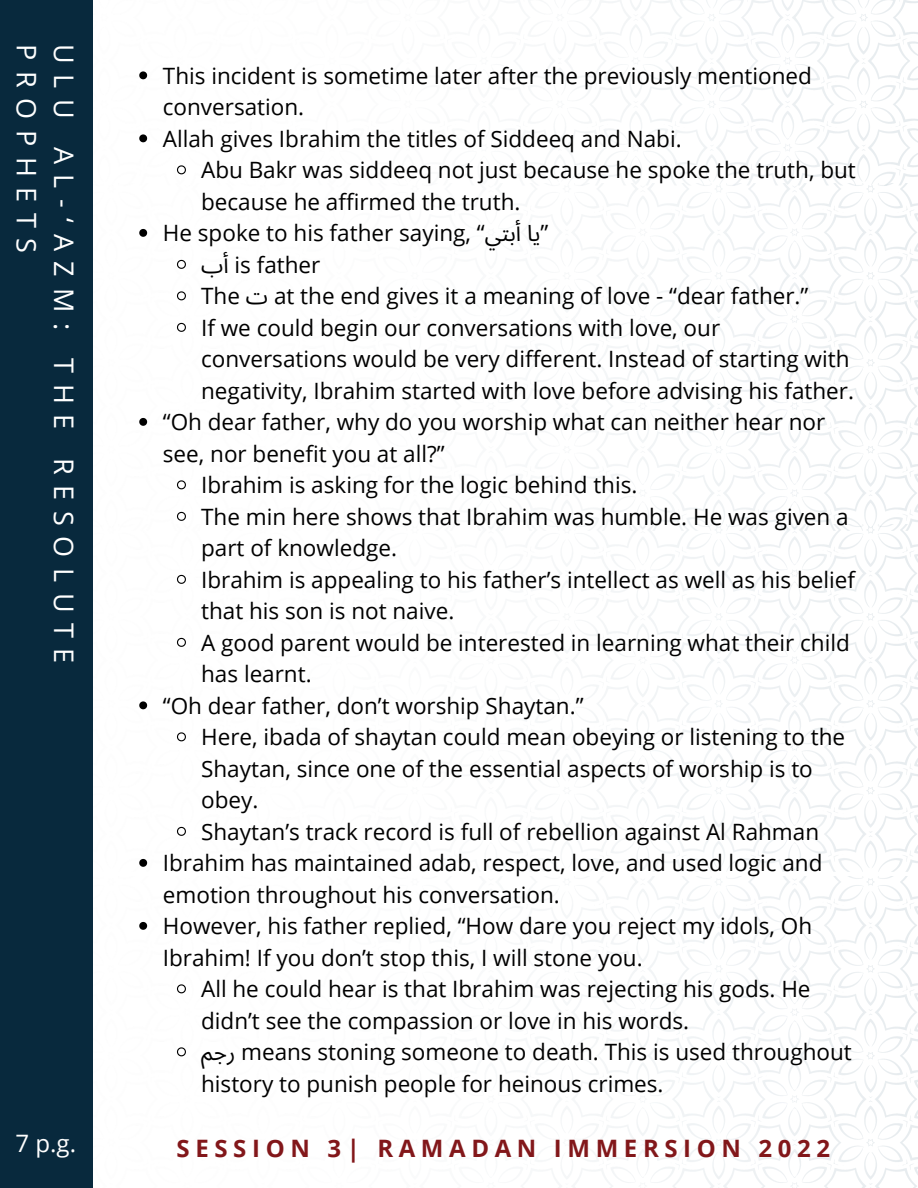
<style>
.page{position:relative;width:918px;height:1188px;background:#fff}
.page>*{position:absolute;margin:0;border:0;box-sizing:border-box;transform-origin:0 0}
.t1{font:27px/37px "Open Sans";letter-spacing:.395em;color:#fff}
.t2{font:700 24px "Open Sans";letter-spacing:.235em;color:#82171a}
.t3{font:24px "Open Sans";color:#fff}
.t4{font:22.5px/31.5px "Open Sans";color:#000}
.t5{font:22.5px "Noto Sans Arabic";color:#000}
.s1{font-family:"Noto Sans Arabic"}
</style>
<div class="page">
<img style="left:92px;top:535px;width:826px;height:653px">
<img style="left:92px;top:190px;width:826px;height:345px">
<img style="left:92px;top:0;width:826px;height:190px">
<div style="left:0;top:0;width:92px;height:1188px;background:#08293d"></div>
<svg style="left:139px;top:71px;width:8px;height:8px"></svg>
<svg style="left:139px;top:134px;width:8px;height:8px"></svg>
<svg style="left:176px;top:165px;width:11px;height:10px"></svg>
<svg style="left:139px;top:229px;width:8px;height:8px"></svg>
<svg style="left:176px;top:259px;width:11px;height:11px"></svg>
<svg style="left:176px;top:291px;width:11px;height:10px"></svg>
<svg style="left:176px;top:322px;width:11px;height:11px"></svg>
<svg style="left:139px;top:418px;width:8px;height:8px"></svg>
<svg style="left:176px;top:480px;width:11px;height:10px"></svg>
<svg style="left:176px;top:511px;width:11px;height:11px"></svg>
<svg style="left:176px;top:574px;width:11px;height:11px"></svg>
<svg style="left:176px;top:637px;width:11px;height:11px"></svg>
<svg style="left:139px;top:701px;width:8px;height:8px"></svg>
<svg style="left:176px;top:732px;width:11px;height:10px"></svg>
<svg style="left:176px;top:826px;width:11px;height:11px"></svg>
<svg style="left:139px;top:859px;width:8px;height:8px"></svg>
<svg style="left:139px;top:922px;width:8px;height:8px"></svg>
<svg style="left:176px;top:984px;width:11px;height:10px"></svg>
<svg style="left:176px;top:1047px;width:11px;height:10px"></svg>
<p class="t1" style="left:83px;top:44px;width:621px;rotate:90deg">ULU AL-‘AZM: THE RESOLUTE<br>PROPHETS</p>
<p class="t4" style="left:163px;top:59px;width:651px">This incident is sometime later after the previously mentioned conversation.</p>
<p class="t4" style="left:163px;top:122px;width:520px">Allah gives Ibrahim the titles of Siddeeq and Nabi.</p>
<p class="t4" style="left:201px;top:154px;width:656px">Abu Bakr was siddeeq not just because he spoke the truth, but because he affirmed the truth.</p>
<p class="t4" style="left:163px;top:217px;width:387px">He spoke to his father saying, “<span class="s1">ي أبت يا</span> “</p>
<p class="t5" style="left:223px;top:252px;width:7px">أ</p>
<p class="t4" style="left:201px;top:248px;width:121px"><span class="s1">ب</span> is father</p>
<p class="t4" style="left:201px;top:280px;width:609px">The <span class="s1">ت</span> at the end gives it a meaning of love - “dear father.”</p>
<p class="t4" style="left:201px;top:311px;width:654px">If we could begin our conversations with love, our conversations would be very different. Instead of starting with negativity, Ibrahim started with love before advising his father.</p>
<p class="t4" style="left:163px;top:406px;width:664px">“Oh dear father, why do you worship what can neither hear nor see, nor benefit you at all?”</p>
<p class="t4" style="left:201px;top:469px;width:438px">Ibrahim is asking for the logic behind this.</p>
<p class="t4" style="left:201px;top:500px;width:649px">The min here shows that Ibrahim was humble. He was given a part of knowledge.</p>
<p class="t4" style="left:201px;top:563px;width:655px">Ibrahim is appealing to his father’s intellect as well as his belief that his son is not naive.</p>
<p class="t4" style="left:201px;top:626px;width:650px">A good parent would be interested in learning what their child has learnt.</p>
<p class="t4" style="left:163px;top:689px;width:422px">“Oh dear father, don’t worship Shaytan.”</p>
<p class="t4" style="left:201px;top:721px;width:646px">Here, ibada of shaytan could mean obeying or listening to the<br>Shaytan, since one of the essential aspects of worship is to obey.</p>
<p class="t4" style="left:201px;top:815px;width:620px">Shaytan’s track record is full of rebellion against Al Rahman</p>
<p class="t4" style="left:163px;top:847px;width:661px">Ibrahim has maintained adab, respect, love, and used logic and emotion throughout his conversation.</p>
<p class="t4" style="left:163px;top:910px;width:651px">However, his father replied, “How dare you reject my idols, Oh<br>Ibrahim! If you don’t stop this, I will stone you.</p>
<p class="t4" style="left:201px;top:973px;width:611px">All he could hear is that Ibrahim was rejecting his gods. He didn’t see the compassion or love in his words.</p>
<p class="t4" style="left:201px;top:1036px;width:652px"><span class="s1">رجم</span> means stoning someone to death. This is used throughout history to punish people for heinous crimes.</p>
<p class="t3" style="left:16px;top:1127px;width:15px">2</p>
<p class="t3" style="left:16px;top:1127px;width:62px">7 p.g.</p>
<p class="t2" style="left:177px;top:1131px;width:655px">SESSION 3| RAMADAN IMMERSION 2022</p>
</div>
